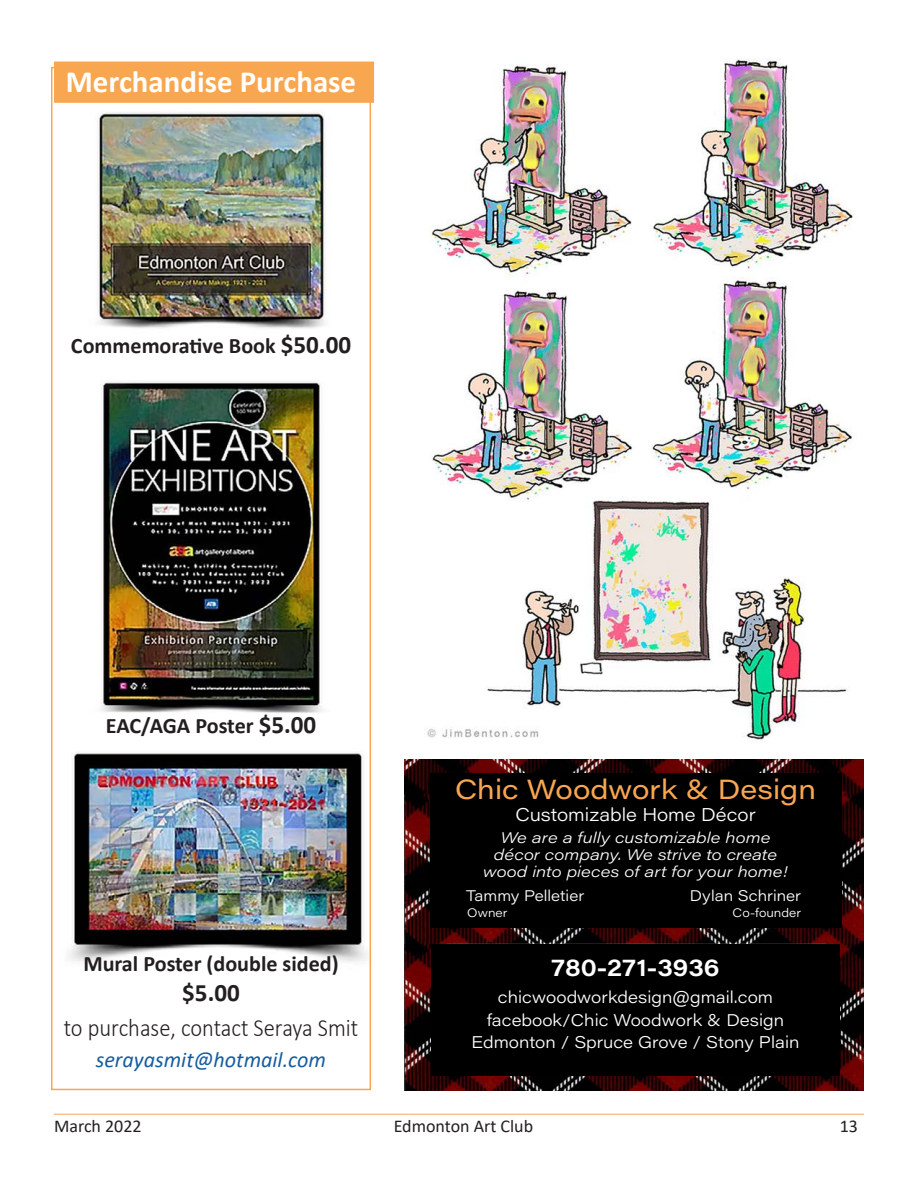
<style>
.page{position:relative;width:918px;height:1188px;background:#fff}
.page>*{position:absolute;margin:0;border:0;box-sizing:border-box;transform-origin:0 0}
.article_body_header{font:700 30.9px "Calibri";color:#fff}
.article_body_header-2{font:27.15px "Acumin Pro Wide";color:#f9a650}
.article_body_header-3{font:300 25.05px "Calibri";color:#231f20;scale:.9 1}
.article_body_header-4{font:700 25.05px "Calibri";color:#231f20}
.article_body_header-5{font:600 24.15px "Acumin Pro Wide";color:#fff}
.article_body_header-6{font:700 22.05px "Calibri";color:#231f20}
.article_body_header-7{font:italic 22.05px "Calibri";color:#175d9e}
.article_body_header-8{font:300 18.15px "Acumin Pro Wide";color:#fff}
.t1{font:18px "Calibri";color:#231f20}
.article_body_header-9{font:300 16.65px "Acumin Pro Wide";color:#fff}
.article_body_header-10{font:italic 300 15.15px/16.6px "Acumin Pro Wide";letter-spacing:.005em;color:#fff;text-align:center;scale:1.1 1}
.article_body_header-11{font:300 15.15px "Acumin Pro Wide";letter-spacing:.005em;color:#fff}
.article_body_header-12{font:300 12.15px "Acumin Pro Wide";color:#fff}
.s1{font-size:25.05px}
</style>
<div class="page">
<hr style="left:54px;top:1114px;width:810px;height:1px;background:#f9a650">
<img style="left:404px;top:760px;width:460px;height:331px">
<div style="left:430px;top:773px;width:411px;height:155px;background:#000"></div>
<div style="left:431px;top:944px;width:409px;height:132px;background:#000"></div>
<img style="left:68px;top:112px;width:299px;height:850px">
<div style="left:54px;top:62px;width:320px;height:41px;background:#f9a650;border:1px solid #f9a650"></div>
<img style="left:427px;top:58px;width:426px;height:682px">
<p class="article_body_header" style="left:66px;top:59px;width:292px">Merchandise Purchase</p>
<p class="article_body_header-6" style="left:71px;top:331px;width:282px">Commemorative Book <span class="s1">$50.00</span></p>
<p class="article_body_header-6" style="left:106px;top:710px;width:212px">EAC/AGA Poster <span class="s1">$5.00</span></p>
<p class="article_body_header-6" style="left:83px;top:948px;width:257px">Mural Poster (double sided)</p>
<p class="article_body_header-4" style="left:182px;top:975px;width:59px">$5.00</p>
<p class="article_body_header-3" style="left:64px;top:1012px;width:329px">to purchase, contact Seraya Smit</p>
<p class="article_body_header-7" style="left:96px;top:1044px;width:232px">serayasmit@hotmail.com</p>
<p class="article_body_header-2" style="left:455px;top:770px;width:363px">Chic Woodwork &amp; Design</p>
<p class="article_body_header-8" style="left:515px;top:801px;width:242px">Customizable Home Décor</p>
<p class="article_body_header-10" style="left:483px;top:829px;width:278px">We are a fully customizable home décor company. We strive to create wood into pieces of art for your home!</p>
<p class="article_body_header-11" style="left:466px;top:885px;width:119px">Tammy Pelletier</p>
<p class="article_body_header-11" style="left:690px;top:885px;width:113px">Dylan Schriner</p>
<p class="article_body_header-12" style="left:467px;top:904px;width:42px">Owner</p>
<p class="article_body_header-12" style="left:733px;top:904px;width:70px">Co-founder</p>
<p class="article_body_header-5" style="left:551px;top:950px;width:170px">780-271-3936</p>
<p class="article_body_header-9" style="left:498px;top:985px;width:277px">chicwoodworkdesign@gmail.com</p>
<p class="article_body_header-9" style="left:487px;top:1008px;width:299px">facebook/Chic Woodwork &amp; Design</p>
<p class="article_body_header-9" style="left:472px;top:1031px;width:329px">Edmonton / Spruce Grove / Stony Plain</p>
<p class="t1" style="left:54px;top:1113px;width:89px">March 2022</p>
<p class="t1" style="left:394px;top:1113px;width:141px">Edmonton Art Club</p>
<p class="t1" style="left:840px;top:1113px;width:20px">13</p>
</div>
